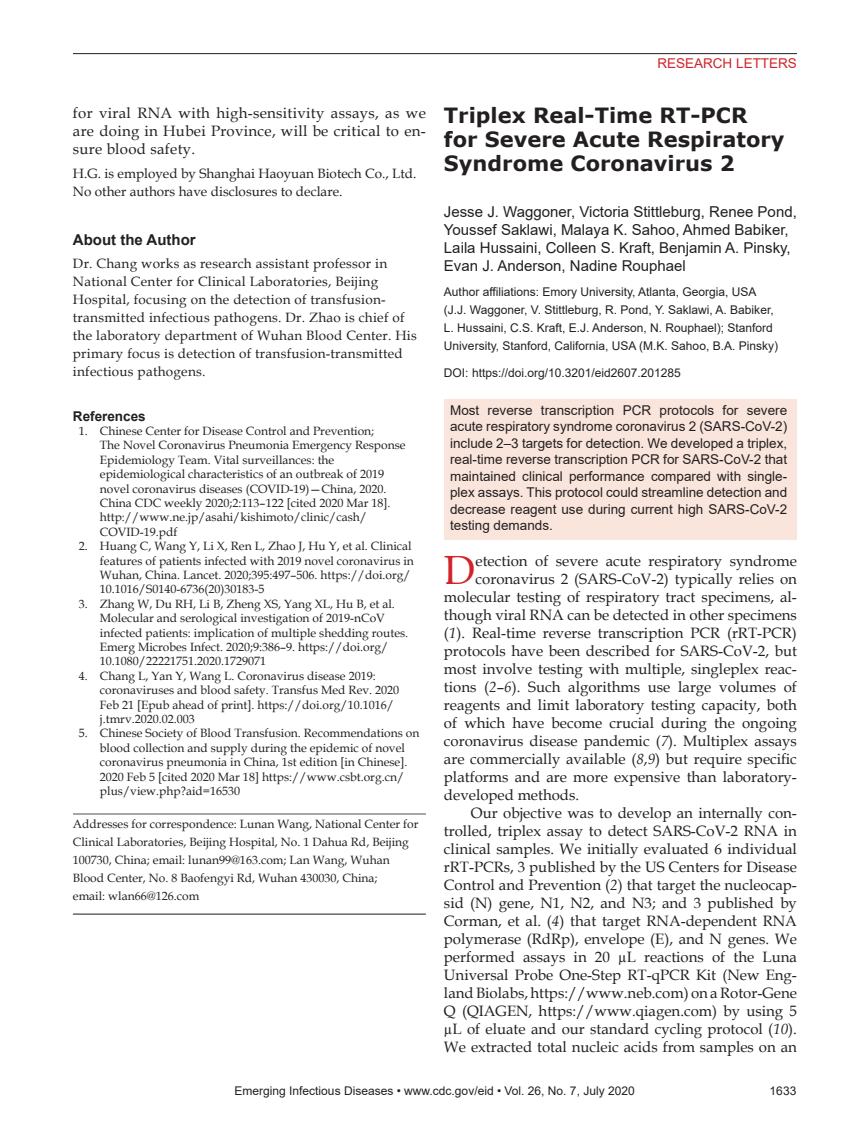
<style>
.page{position:relative;width:851px;height:1134px;background:#fff}
.page>*{position:absolute;margin:0;border:0;box-sizing:border-box;transform-origin:0 0}
.Drop_Cap{font:40.8px "Book Antiqua";color:#d1232a}
.Article_Title{font:700 21px/24px "Verdana";color:#231f20}
.Body_Text{font:15px/18px "Book Antiqua";letter-spacing:.01em;color:#231f20;text-align:justify}
.Drop_Cap-2{font:15px "Book Antiqua";color:#231f20}
.Authors{font:15px/18px "Arial";color:#231f20}
.Bio_Head{font:700 15px "Arial";color:#231f20}
.Abstract{font:13.5px/16.5px "Arial";color:#231f20;text-align:justify}
.Bio{font:13.5px/18px "Book Antiqua";letter-spacing:.02em;color:#231f20}
.Acknowledgment{font:13.5px/18px "Book Antiqua";color:#231f20}
.t1{font:13.5px "Arial";color:#d1232a}
.Ref_Title{font:700 13.5px "Arial";color:#231f20}
.References{font:12px/14.4px "Book Antiqua";color:#231f20}
.Affiliations{font:12px/18px "Arial";color:#231f20}
.Correspondence{font:12px/18px "Book Antiqua";color:#231f20}
.DOI{font:12px "Arial";color:#231f20}
.s1{font-style:italic}
</style>
<div class="page">
<hr style="left:73px;top:53px;width:723px;height:1px;background:#231f20">
<hr style="left:73px;top:813px;width:353px;height:2px;background:#636366">
<hr style="left:73px;top:914px;width:353px;height:1px;background:#333">
<div style="left:444px;top:399px;width:352px;height:141px;background:#f9e5dc"></div>
<p class="Body_Text" style="left:73px;top:103px;width:354px">for viral RNA with high-sensitivity assays, as we are doing in Hubei Province, will be critical to en&shy;sure blood safety.</p>
<p class="Acknowledgment" style="left:73px;top:164px;width:345px">H.G. is employed by Shanghai Haoyuan Biotech Co., Ltd.<br>No other authors have disclosures to declare.</p>
<p class="Bio_Head" style="left:73px;top:229px;width:124px">About the Author</p>
<p class="Bio" style="left:73px;top:254px;width:345px">Dr. Chang works as research assistant professor in National Center for Clinical Laboratories, Beijing Hospital, focusing on the detection of transfusion&shy;transmitted infectious pathogens. Dr. Zhao is chief of the laboratory department of Wuhan Blood Center. His primary focus is detection of transfusion-transmitted infectious pathogens.</p>
<p class="Ref_Title" style="left:73px;top:406px;width:74px">References</p>
<p class="References" style="left:100px;top:423px;width:307px;text-indent:-21px">1. Chinese Center for Disease Control and Prevention;<br>The Novel Coronavirus Pneumonia Emergency Response Epidemiology Team. Vital surveillances: the epidemiological characteristics of an outbreak of 2019 novel coronavirus diseases (COVID-19)—China, 2020.<br>China CDC weekly 2020;2:113–122 [cited 2020 Mar 18]. http://www.ne.jp/asahi/kishimoto/clinic/cash/ COVID-19.pdf</p>
<p class="References" style="left:100px;top:539px;width:315px;text-indent:-21px">2. Huang C, Wang Y, Li X, Ren L, Zhao J, Hu Y, et al. Clinical features of patients infected with 2019 novel coronavirus in Wuhan, China. Lancet. 2020;395:497–506. https://doi.org/ 10.1016/S0140-6736(20)30183-5</p>
<p class="References" style="left:100px;top:596px;width:310px;text-indent:-21px">3. Zhang W, Du RH, Li B, Zheng XS, Yang XL, Hu B, et al.<br>Molecular and serological investigation of 2019-nCoV infected patients: implication of multiple shedding routes.<br>Emerg Microbes Infect. 2020;9:386–9. https://doi.org/ 10.1080/22221751.2020.1729071</p>
<p class="References" style="left:100px;top:668px;width:301px;text-indent:-21px">4. Chang L, Yan Y, Wang L. Coronavirus disease 2019: coronaviruses and blood safety. Transfus Med Rev. 2020<br>Feb 21 [Epub ahead of print]. https://doi.org/10.1016/ j.tmrv.2020.02.003</p>
<p class="References" style="left:100px;top:726px;width:321px;text-indent:-21px">5. Chinese Society of Blood Transfusion. Recommendations on blood collection and supply during the epidemic of novel coronavirus pneumonia in China, 1st edition [in Chinese].<br>2020 Feb 5 [cited 2020 Mar 18] https://www.csbt.org.cn/ plus/view.php?aid=16530</p>
<p class="Correspondence" style="left:73px;top:815px;width:347px">Addresses for correspondence: Lunan Wang, National Center for Clinical Laboratories, Beijing Hospital, No. 1 Dahua Rd, Beijing 100730, China; email: lunan99@163.com; Lan Wang, Wuhan Blood Center, No. 8 Baofengyi Rd, Wuhan 430030, China;<br>email: wlan66@126.com</p>
<p class="t1" style="left:657px;top:54px;width:141px">RESEARCH LETTERS</p>
<p class="Article_Title" style="left:444px;top:103px;width:342px">Triplex Real-Time RT-PCR for Severe Acute Respiratory<br>Syndrome Coronavirus 2</p>
<p class="Authors" style="left:444px;top:203px;width:354px">Jesse J. Waggoner, Victoria Stittleburg, Renee Pond, Youssef Saklawi, Malaya K. Sahoo, Ahmed Babiker, Laila Hussaini, Colleen S. Kraft, Benjamin A. Pinsky, Evan J. Anderson, Nadine Rouphael</p>
<p class="Affiliations" style="left:444px;top:283px;width:335px">Author affiliations: Emory University, Atlanta, Georgia, USA (J.J. Waggoner, V. Stittleburg, R. Pond, Y. Saklawi, A. Babiker, L. Hussaini, C.S. Kraft, E.J. Anderson, N. Rouphael); Stanford University, Stanford, California, USA (M.K. Sahoo, B.A. Pinsky)</p>
<p class="DOI" style="left:444px;top:364px;width:238px">DOI: https://doi.org/10.3201/eid2607.201285</p>
<p class="Abstract" style="left:450px;top:402px;width:338px">Most reverse transcription PCR protocols for severe acute respiratory syndrome coronavirus 2 (SARS-CoV-2) include 2–3 targets for detection. We developed a triplex, real-time reverse transcription PCR for SARS-CoV-2 that maintained clinical performance compared with single&shy;plex assays. This protocol could streamline detection and decrease reagent use during current high SARS-CoV-2 testing demands.</p>
<p class="Drop_Cap" style="left:444px;top:542px;width:33px">D</p>
<p class="Drop_Cap-2" style="left:475px;top:550px;width:323px">etection of severe acute respiratory syndrome</p>
<p class="Drop_Cap-2" style="left:475px;top:568px;width:323px">coronavirus 2 (SARS-CoV-2) typically relies on</p>
<p class="Drop_Cap-2" style="left:444px;top:586px;width:354px">molecular testing of respiratory tract specimens, al-</p>
<p class="Drop_Cap-2" style="left:444px;top:604px;width:354px">though viral RNA can be detected in other specimens</p>
<p class="Drop_Cap-2" style="left:444px;top:622px;width:354px">(<span class="s1">1</span>). Real-time reverse transcription PCR (rRT-PCR)</p>
<p class="Drop_Cap-2" style="left:444px;top:640px;width:354px">protocols have been described for SARS-CoV-2, but</p>
<p class="Drop_Cap-2" style="left:444px;top:658px;width:354px">most involve testing with multiple, singleplex reac-</p>
<p class="Drop_Cap-2" style="left:444px;top:676px;width:354px">tions (<span class="s1">2</span>–<span class="s1">6</span>). Such algorithms use large volumes of</p>
<p class="Drop_Cap-2" style="left:444px;top:694px;width:354px">reagents and limit laboratory testing capacity, both</p>
<p class="Drop_Cap-2" style="left:444px;top:712px;width:354px">of which have become crucial during the ongoing</p>
<p class="Drop_Cap-2" style="left:444px;top:730px;width:354px">coronavirus disease pandemic (<span class="s1">7</span>). Multiplex assays</p>
<p class="Drop_Cap-2" style="left:444px;top:748px;width:354px">are commercially available (<span class="s1">8</span>,<span class="s1">9</span>) but require specific</p>
<p class="Drop_Cap-2" style="left:444px;top:766px;width:354px">platforms and are more expensive than laboratory-</p>
<p class="Drop_Cap-2" style="left:444px;top:784px;width:137px">developed methods.</p>
<p class="Body_Text" style="left:444px;top:803px;width:354px;text-indent:27px">Our objective was to develop an internally con&shy;trolled, triplex assay to detect SARS-CoV-2 RNA in clinical samples. We initially evaluated 6 individual rRT-PCRs, 3 published by the US Centers for Disease Control and Prevention (<span class="s1">2</span>) that target the nucleocap&shy;sid (N) gene, N1, N2, and N3; and 3 published by Corman, et al. (<span class="s1">4</span>) that target RNA-dependent RNA polymerase (RdRp), envelope (E), and N genes. We performed assays in 20 µL reactions of the Luna Universal Probe One-Step RT-qPCR Kit (New Eng&shy;land Biolabs, https://www.neb.com) on a Rotor-Gene Q (QIAGEN, https://www.qiagen.com) by using 5 µL of eluate and our standard cycling protocol (<span class="s1">10</span>).<br>We extracted total nucleic acids from samples on an</p>
<p class="Affiliations" style="left:234px;top:1082px;width:401px">Emerging Infectious Diseases • www.cdc.gov/eid • Vol. 26, No. 7, July 2020</p>
<p class="Affiliations" style="left:769px;top:1082px;width:28px">1633</p>
</div>
